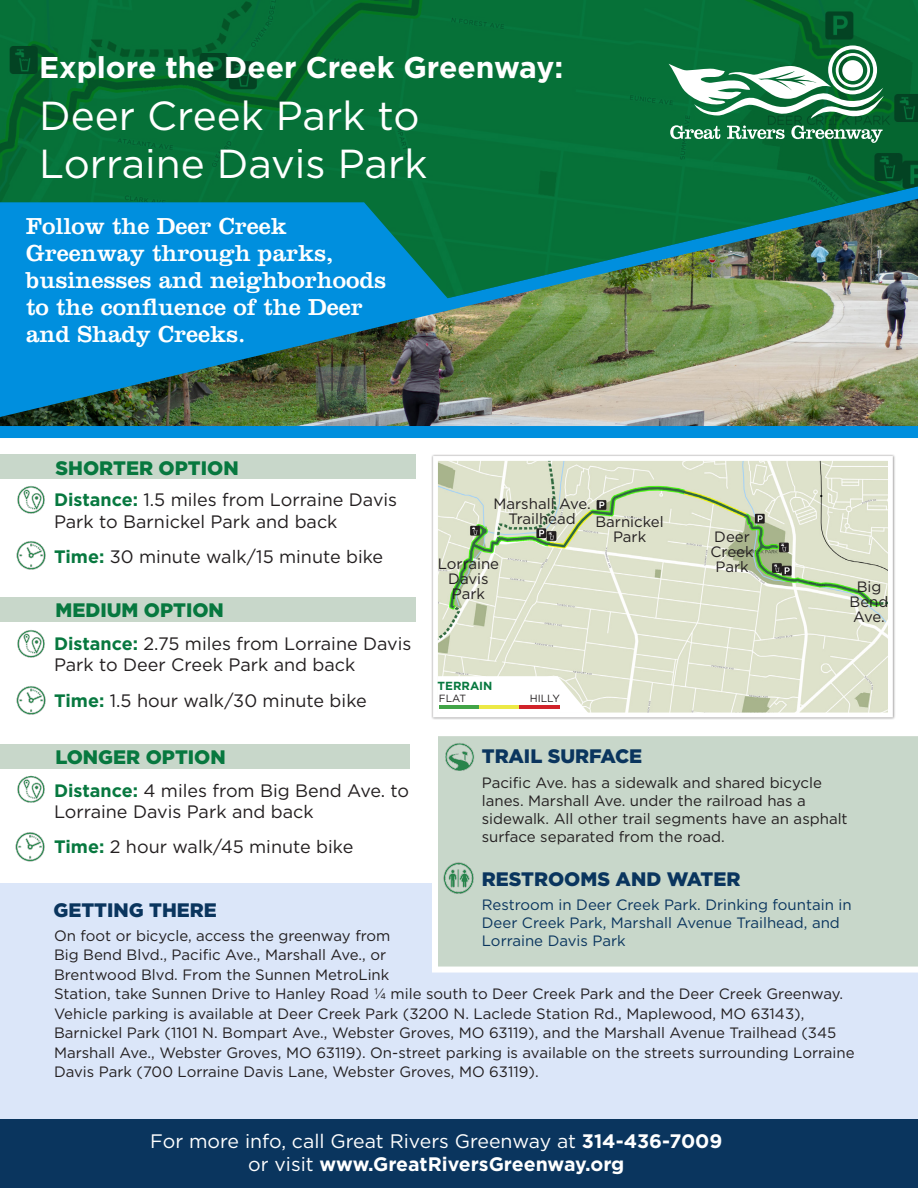
<style>
.page{position:relative;width:918px;height:1188px;background:#fff}
.page>*{position:absolute;margin:0;border:0;box-sizing:border-box;transform-origin:0 0}
.t1{font:40.5px/48.6px "Gotham";color:#fff}
.t2{font:700 30px "Gotham";color:#fff}
.t3{font:24px/27px "Clarendon LT Std";color:#fff}
.t4{font:19.5px "Gotham";color:#fff}
.t5{font:900 19.5px "Gotham";color:#0a355e}
.t6{font:900 19.5px "Gotham";color:#07783f}
.t7{font:700 19.5px "Gotham";color:#fff}
.t8{font:18px/21.6px "Gotham";color:#231f20}
.t9{font:15px/15px "Gotham";color:#231f20;text-align:center}
.t10{font:15px/18px "Gotham";color:#0a355e}
.t11{font:700 11.7px "Gotham";color:#07783f}
.t12{font:10.5px "Gotham";color:#231f20}
.s1{font-weight:700;color:#07783f}
.s2{font-weight:700}
.s3{font-weight:400}
</style>
<div class="page">
<div style="left:0;top:884px;width:918px;height:263px;background:#dbe6f9"></div>
<div style="left:0;top:426px;width:918px;height:12px;background:#008fde"></div>
<img style="left:0;top:405px;width:918px;height:21px">
<img style="left:0;top:0;width:918px;height:405px">
<svg style="left:669px;top:45px;width:215px;height:98px"></svg>
<img style="left:0;top:202px;width:450px;height:214px">
<div style="left:431px;top:454px;width:464px;height:266px;background:#231f20;opacity:.5"></div>
<img style="left:439px;top:462px;width:448px;height:249px">
<div style="left:433px;top:456px;width:460px;height:261px;border:5px solid #fff"></div>
<svg style="left:438px;top:676px;width:150px;height:37px"></svg>
<hr style="left:439px;top:705px;width:40px;height:4px;background:#42a447">
<hr style="left:479px;top:705px;width:41px;height:4px;background:#ece945">
<hr style="left:520px;top:705px;width:40px;height:4px;background:#d1232a">
<div style="left:0;top:454px;width:415px;height:25px;background:#c8d7ca"></div>
<div style="left:429px;top:736px;width:489px;height:237px;background:#c8d7ca"></div>
<div style="left:0;top:597px;width:415px;height:25px;background:#c8d7ca"></div>
<div style="left:0;top:744px;width:409px;height:25px;background:#c8d7ca"></div>
<img style="left:17px;top:486px;width:28px;height:28px">
<img style="left:17px;top:630px;width:28px;height:28px">
<img style="left:17px;top:775px;width:28px;height:28px">
<img style="left:16px;top:541px;width:30px;height:29px">
<img style="left:16px;top:686px;width:30px;height:29px">
<img style="left:15px;top:832px;width:30px;height:30px">
<img style="left:439px;top:736px;width:43px;height:45px">
<img style="left:432px;top:856px;width:52px;height:46px">
<div style="left:0;top:1120px;width:918px;height:68px;background:#0a355e"></div>
<p class="t2" style="left:39px;top:48px;width:526px">Explore the Deer Creek Greenway:</p>
<p class="t1" style="left:39px;top:90px;width:390px">Deer Creek Park to<br>Lorraine Davis Park</p>
<p class="t3" style="left:26px;top:213px;width:362px">Follow the Deer Creek<br>Greenway through parks, businesses and neighborhoods to the confluence of the Deer and Shady Creeks.</p>
<p class="t6" style="left:56px;top:454px;width:185px">SHORTER OPTION</p>
<p class="t8" style="left:54px;top:489px;width:345px"><span class="s1">Distance:</span> 1.5 miles from Lorraine Davis<br>Park to Barnickel Park and back</p>
<p class="t8" style="left:54px;top:545px;width:331px"><span class="s1">Time:</span> 30 minute walk/15 minute bike</p>
<p class="t6" style="left:56px;top:597px;width:170px">MEDIUM OPTION</p>
<p class="t8" style="left:54px;top:632px;width:359px"><span class="s1">Distance:</span> 2.75 miles from Lorraine Davis<br>Park to Deer Creek Park and back</p>
<p class="t8" style="left:54px;top:689px;width:314px"><span class="s1">Time:</span> 1.5 hour walk/30 minute bike</p>
<p class="t9" style="left:494px;top:496px;width:99px">Marshall Ave.<br>Trailhead</p>
<p class="t9" style="left:595px;top:514px;width:70px">Barnickel<br>Park</p>
<p class="t9" style="left:438px;top:556px;width:63px">Lorraine<br>Davis<br>Park</p>
<p class="t11" style="left:438px;top:678px;width:56px">TERRAIN</p>
<p class="t12" style="left:439px;top:692px;width:29px">FLAT</p>
<p class="t12" style="left:530px;top:692px;width:31px">HILLY</p>
<p class="t9" style="left:710px;top:529px;width:45px">Deer<br>Creek<br>Park</p>
<p class="t9" style="left:850px;top:579px;width:40px">Big<br>Bend<br>Ave.</p>
<p class="t5" style="left:482px;top:743px;width:162px">TRAIL SURFACE</p>
<p class="t9" style="left:482px;top:773px;width:367px;line-height:18px;text-align:left">Pacific Ave. has a sidewalk and shared bicycle lanes. Marshall Ave. under the railroad has a sidewalk. All other trail segments have an asphalt surface separated from the road.</p>
<p class="t5" style="left:482px;top:865px;width:260px">RESTROOMS AND WATER</p>
<p class="t10" style="left:482px;top:896px;width:371px">Restroom in Deer Creek Park. Drinking fountain in<br>Deer Creek Park, Marshall Avenue Trailhead, and<br>Lorraine Davis Park</p>
<p class="t6" style="left:56px;top:744px;width:172px">LONGER OPTION</p>
<p class="t8" style="left:54px;top:779px;width:357px"><span class="s1">Distance:</span> 4 miles from Big Bend Ave. to<br>Lorraine Davis Park and back</p>
<p class="t8" style="left:54px;top:836px;width:301px"><span class="s1">Time:</span> 2 hour walk/45 minute bike</p>
<p class="t5" style="left:53px;top:897px;width:165px">GETTING THERE</p>
<p class="t9" style="left:54px;top:926px;width:802px;line-height:19.5px;text-align:left">On foot or bicycle, access the greenway from<br>Big Bend Blvd., Pacific Ave., Marshall Ave., or<br>Brentwood Blvd. From the Sunnen MetroLink<br>Station, take Sunnen Drive to Hanley Road ¼ mile south to Deer Creek Park and the Deer Creek Greenway.<br>Vehicle parking is available at Deer Creek Park (3200 N. Laclede Station Rd., Maplewood, MO 63143), Barnickel Park (1101 N. Bompart Ave., Webster Groves, MO 63119), and the Marshall Avenue Trailhead (345<br>Marshall Ave., Webster Groves, MO 63119). On-street parking is available on the streets surrounding Lorraine Davis Park (700 Lorraine Davis Lane, Webster Groves, MO 63119).</p>
<p class="t4" style="left:150px;top:1128px;width:574px">For more info, call Great Rivers Greenway at <span class="s2">314-436-7009</span></p>
<p class="t7" style="left:248px;top:1151px;width:378px"><span class="s3">or visit</span> www.GreatRiversGreenway.org</p>
</div>
